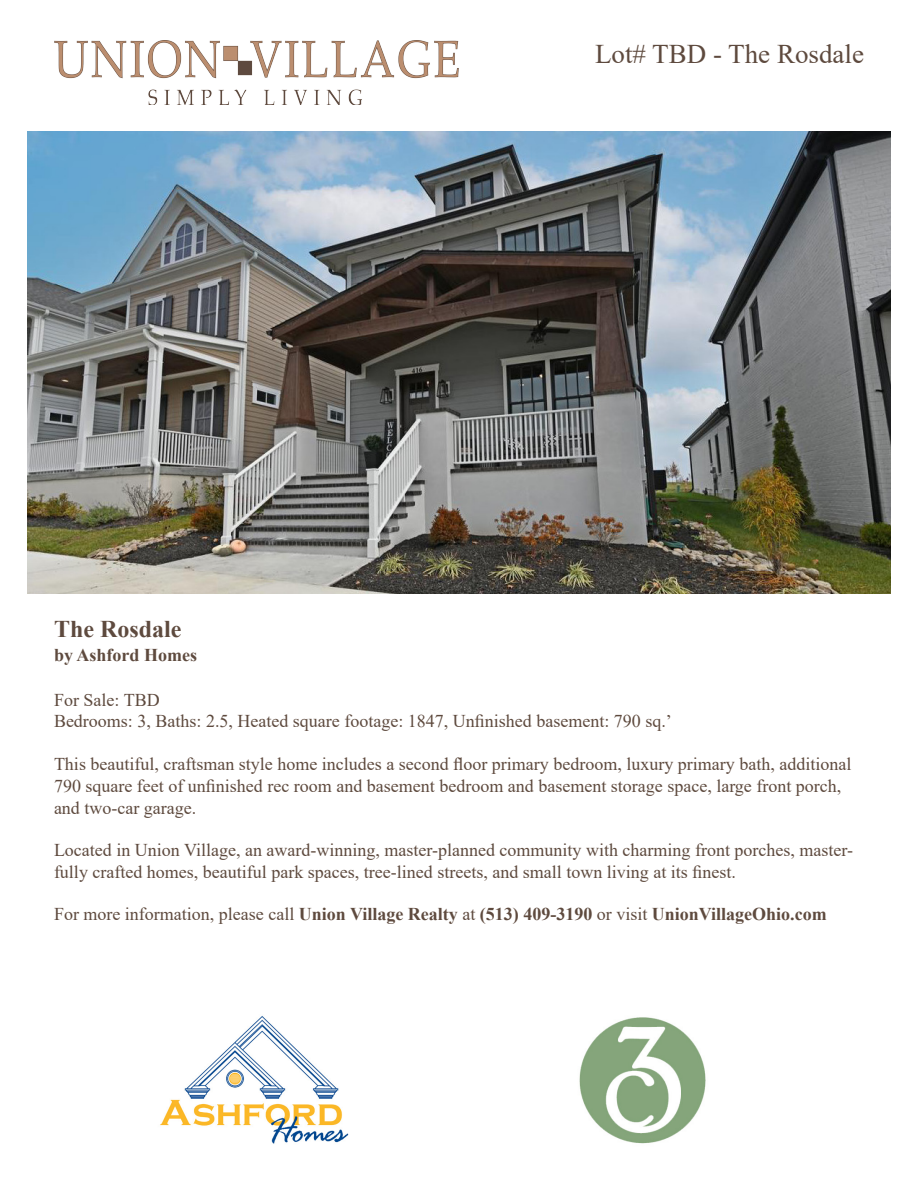
<style>
.page{position:relative;width:918px;height:1188px;background:#fff}
.page>*{position:absolute;margin:0;border:0;box-sizing:border-box;transform-origin:0 0}
.t1{font:27px "Times New Roman";color:#5e4a3e}
.t2{font:700 24px "Times New Roman";color:#5e4a3e}
.t3{font:18px/21.6px "Times New Roman";color:#5e4a3e}
.t4{font:700 18px "Times New Roman";color:#5e4a3e}
.s1{font-weight:400}
</style>
<div class="page">
<img style="left:27px;top:132px;width:864px;height:462px">
<img style="left:160px;top:1016px;width:189px;height:128px">
<img style="left:579px;top:1017px;width:127px;height:127px">
<img style="left:55px;top:40px;width:403px;height:65px">
<p class="t1" style="left:595px;top:35px;width:270px">Lot# TBD - The Rosdale</p>
<p class="t2" style="left:54px;top:612px;width:129px">The Rosdale</p>
<p class="t4" style="left:54px;top:642px;width:145px">by Ashford Homes</p>
<p class="t3" style="left:54px;top:688px;width:619px">For Sale: TBD<br>Bedrooms: 3, Baths: 2.5, Heated square footage: 1847, Unfinished basement: 790 sq.’</p>
<p class="t3" style="left:54px;top:753px;width:799px">This beautiful, craftsman style home includes a second floor primary bedroom, luxury primary bath, additional<br>790 square feet of unfinished rec room and basement bedroom and basement storage space, large front porch, and two-car garage.</p>
<p class="t3" style="left:54px;top:839px;width:801px">Located in Union Village, an award-winning, master-planned community with charming front porches, master&shy;fully crafted homes, beautiful park spaces, tree-lined streets, and small town living at its finest.</p>
<p class="t4" style="left:54px;top:901px;width:774px"><span class="s1">For more information, please call</span> Union Village Realty <span class="s1">at</span> (513) 409-3190 <span class="s1">or visit</span> UnionVillageOhio.com</p>
</div>
